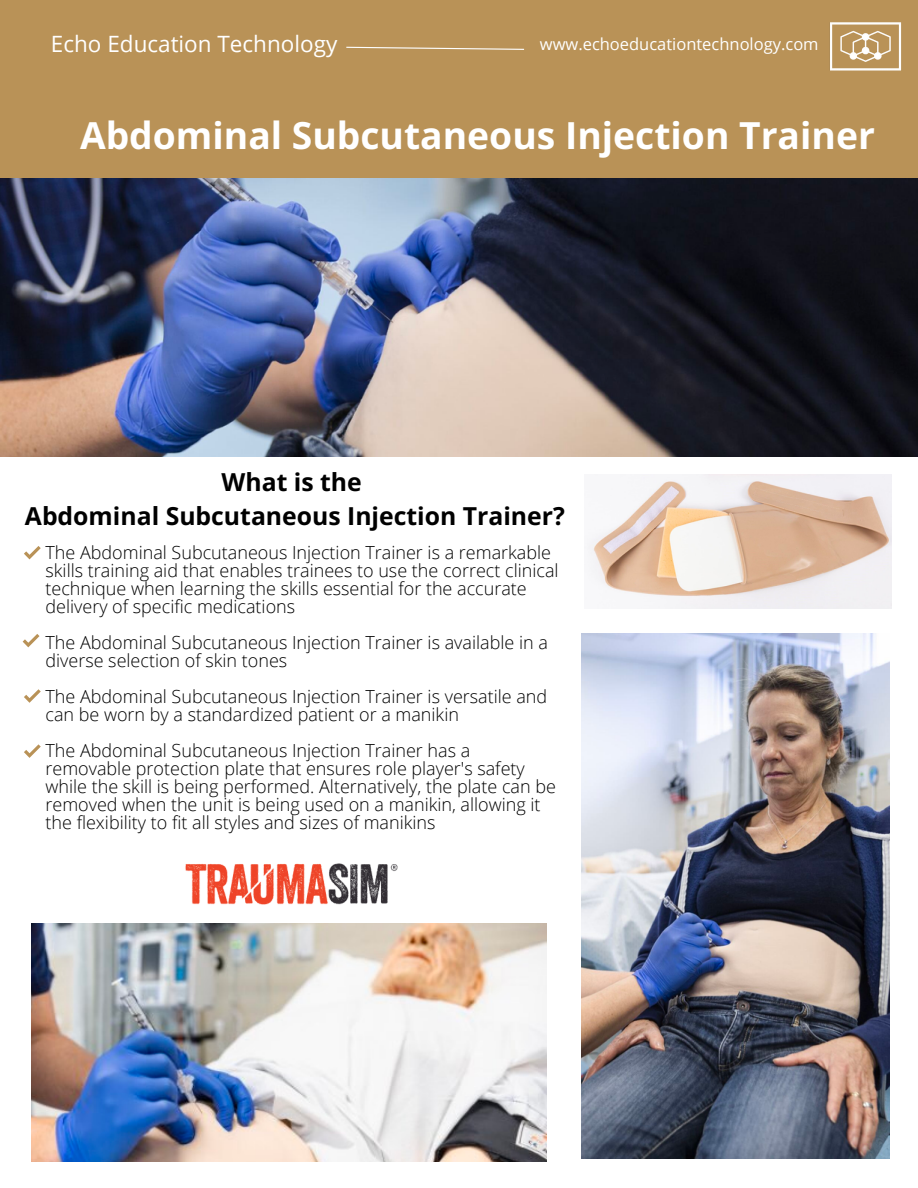
<style>
.page{position:relative;width:918px;height:1188px;background:#fff}
.page>*{position:absolute;margin:0;border:0;box-sizing:border-box;transform-origin:0 0}
.t1{font:700 37.2px "Open Sans";color:#fff}
.t2{font:700 24.75px "Open Sans";color:#000}
.t3{font:22.5px "Open Sans";color:#fff}
.t4{font:300 18px/18px "Open Sans";color:#000}
.t5{font:16.5px "Open Sans";color:#fff}
</style>
<div class="page">
<div style="left:0;top:0;width:918px;height:181px;background:#b99257"></div>
<img style="left:830px;top:22px;width:72px;height:49px">
<svg style="left:24px;top:689px;width:17px;height:14px"></svg>
<svg style="left:24px;top:546px;width:17px;height:13px"></svg>
<svg style="left:23px;top:634px;width:17px;height:13px"></svg>
<svg style="left:24px;top:744px;width:17px;height:14px"></svg>
<img style="left:185px;top:863px;width:213px;height:42px">
<img style="left:31px;top:924px;width:515px;height:237px">
<img style="left:0;top:179px;width:918px;height:278px">
<img style="left:582px;top:634px;width:307px;height:524px">
<img style="left:588px;top:475px;width:303px;height:134px">
<svg style="left:346px;top:46px;width:179px;height:4px"></svg>
<p class="t3" style="left:51px;top:28px;width:288px">Echo Education Technology</p>
<p class="t5" style="left:540px;top:33px;width:280px">www.echoeducationtechnology.com</p>
<p class="t1" style="left:80px;top:110px;width:796px">Abdominal Subcutaneous Injection Trainer</p>
<p class="t2" style="left:222px;top:465px;width:142px">What is the</p>
<p class="t2" style="left:25px;top:499px;width:541px">Abdominal Subcutaneous Injection Trainer?</p>
<p class="t4" style="left:46px;top:543px;width:515px">The Abdominal Subcutaneous Injection Trainer is a remarkable skills training aid that enables trainees to use the correct clinical technique when learning the skills essential for the accurate delivery of specific medications</p>
<p class="t4" style="left:46px;top:633px;width:504px">The Abdominal Subcutaneous Injection Trainer is available in a diverse selection of skin tones</p>
<p class="t4" style="left:46px;top:687px;width:503px">The Abdominal Subcutaneous Injection Trainer is versatile and can be worn by a standardized patient or a manikin</p>
<p class="t4" style="left:46px;top:741px;width:512px">The Abdominal Subcutaneous Injection Trainer has a removable protection plate that ensures role player's safety while the skill is being performed. Alternatively, the plate can be removed when the unit is being used on a manikin, allowing it the flexibility to fit all styles and sizes of manikins</p>
</div>
